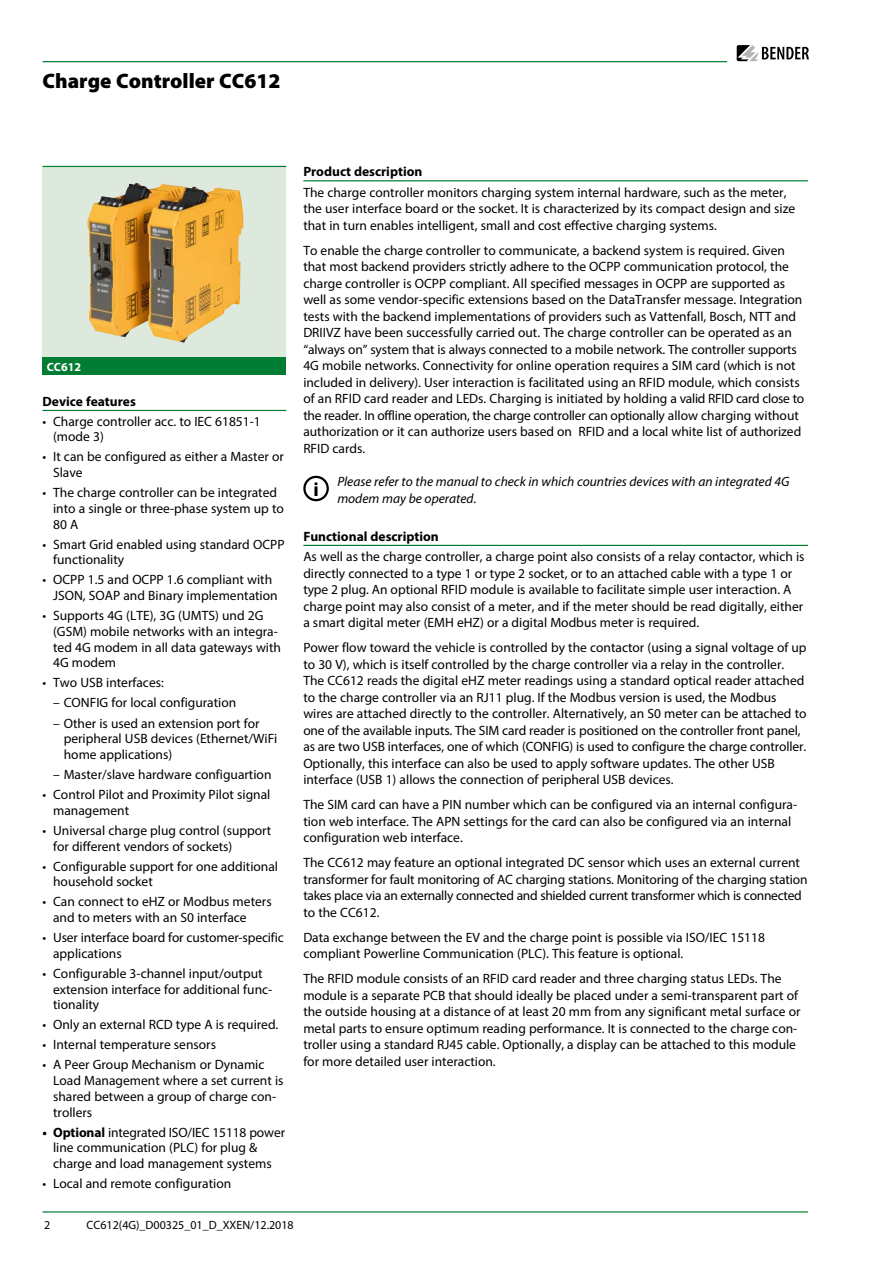
<style>
.page{position:relative;width:893px;height:1263px;background:#fff}
.page>*{position:absolute;margin:0;border:0;box-sizing:border-box;transform-origin:0 0}
.t1{font:900 21px "Myriad Pro";color:#000}
.t2{font:700 19.5px "Myriad Pro";color:#000}
.t3{font:13.5px/16.5px "Myriad Pro";color:#000}
.t4{font:italic 13.5px/16.5px "Myriad Pro";color:#000}
.t5{font:700 13.5px "Myriad Pro";color:#000}
.t6{font:12px "Myriad Pro";color:#000}
.t7{font:700 12px "Myriad Pro";color:#fff}
.s1{font-weight:700}
</style>
<div class="page">
<hr style="left:43px;top:61px;width:684px;height:1px;background:#007d32">
<hr style="left:43px;top:1211px;width:765px;height:1px;background:#007d32">
<svg style="left:737px;top:45px;width:72px;height:16px"></svg>
<div style="left:43px;top:167px;width:243px;height:191px;background:#dce9dc"></div>
<img style="left:87px;top:183px;width:157px;height:160px">
<hr style="left:43px;top:410px;width:243px;height:1px;background:#007d32">
<hr style="left:303px;top:180px;width:505px;height:1px;background:#007d32">
<hr style="left:303px;top:545px;width:505px;height:1px;background:#007d32">
<div style="left:303px;top:476px;width:26px;height:25px;border:2px solid #000;border-radius:50%"></div>
<div style="left:43px;top:358px;width:243px;height:17px;background:#007d32"></div>
<hr style="left:43px;top:166px;width:243px;height:1px;background:#007d32">
<h1 class="t1" style="left:43px;top:69px;width:240px">Charge Controller CC612</h1>
<p class="t7" style="left:47px;top:359px;width:36px">CC612</p>
<p class="t5" style="left:43px;top:392px;width:95px">Device features</p>
<p class="t3" style="left:53px;top:413px;width:209px;line-height:15.8px;text-indent:-11px">• Charge controller acc. to IEC 61851-1 (mode 3)</p>
<p class="t3" style="left:53px;top:449px;width:232px;line-height:15.8px;text-indent:-11px">• It can be configured as either a Master or<br>Slave</p>
<p class="t3" style="left:53px;top:484px;width:232px;line-height:15.8px;text-indent:-11px">• The charge controller can be integrated into a single or three-phase system up to<br>80 A</p>
<p class="t3" style="left:53px;top:536px;width:233px;line-height:15.8px;text-indent:-11px">• Smart Grid enabled using standard OCPP functionality</p>
<p class="t3" style="left:53px;top:572px;width:226px;line-height:15.8px;text-indent:-11px">• OCPP 1.5 and OCPP 1.6 compliant with<br>JSON, SOAP and Binary implementation</p>
<p class="t3" style="left:53px;top:608px;width:229px;line-height:15.8px;text-indent:-11px">• Supports 4G (LTE), 3G (UMTS) und 2G (GSM) mobile networks with an integra&shy;ted 4G modem in all data gateways with<br>4G modem</p>
<p class="t3" style="left:43px;top:674px;width:123px">• Two USB interfaces:</p>
<p class="t3" style="left:53px;top:694px;width:185px">– CONFIG for local configuration</p>
<p class="t3" style="left:64px;top:715px;width:215px;line-height:15.8px;text-indent:-11px">– Other is used an extension port for peripheral USB devices (Ethernet/WiFi home applications)</p>
<p class="t3" style="left:53px;top:766px;width:220px">– Master/slave hardware configuartion</p>
<p class="t3" style="left:53px;top:786px;width:219px;line-height:15.8px;text-indent:-11px">• Control Pilot and Proximity Pilot signal management</p>
<p class="t3" style="left:53px;top:822px;width:220px;line-height:15.8px;text-indent:-11px">• Universal charge plug control (support for different vendors of sockets)</p>
<p class="t3" style="left:53px;top:858px;width:226px;line-height:15.8px;text-indent:-11px">• Configurable support for one additional household socket</p>
<p class="t3" style="left:53px;top:894px;width:220px;line-height:15.8px;text-indent:-11px">• Can connect to eHZ or Modbus meters and to meters with an S0 interface</p>
<p class="t3" style="left:53px;top:929px;width:232px;line-height:15.8px;text-indent:-11px">• User interface board for customer-specific applications</p>
<p class="t3" style="left:53px;top:965px;width:221px;line-height:15.8px;text-indent:-11px">• Configurable 3-channel input/output extension interface for additional func&shy;tionality</p>
<p class="t3" style="left:43px;top:1016px;width:237px">• Only an external RCD type A is required.</p>
<p class="t3" style="left:43px;top:1036px;width:175px">• Internal temperature sensors</p>
<p class="t3" style="left:53px;top:1057px;width:232px;line-height:15.8px;text-indent:-11px">• A Peer Group Mechanism or Dynamic<br>Load Management where a set current is shared between a group of charge con&shy;trollers</p>
<p class="t3" style="left:53px;top:1124px;width:233px;line-height:15.8px;text-indent:-11px"><span class="s1">• Optional</span> integrated ISO/IEC 15118 power line communication (PLC) for plug &amp; charge and load management systems</p>
<p class="t3" style="left:43px;top:1175px;width:190px">• Local and remote configuration</p>
<p class="t5" style="left:303px;top:163px;width:121px">Product description</p>
<p class="t3" style="left:303px;top:184px;width:493px">The charge controller monitors charging system internal hardware, such as the meter, the user interface board or the socket. It is characterized by its compact design and size that in turn enables intelligent, small and cost effective charging systems.</p>
<p class="t3" style="left:303px;top:242px;width:502px">To enable the charge controller to communicate, a backend system is required. Given that most backend providers strictly adhere to the OCPP communication protocol, the charge controller is OCPP compliant. All specified messages in OCPP are supported as well as some vendor-specific extensions based on the DataTransfer message. Integration tests with the backend implementations of providers such as Vattenfall, Bosch, NTT and DRIIVZ have been successfully carried out. The charge controller can be operated as an “always on” system that is always connected to a mobile network. The controller supports 4G mobile networks. Connectivity for online operation requires a SIM card (which is not included in delivery). User interaction is facilitated using an RFID module, which consists of an RFID card reader and LEDs. Charging is initiated by holding a valid RFID card close to the reader. In offline operation, the charge controller can optionally allow charging without authorization or it can authorize users based on RFID and a local white list of authorized RFID cards.</p>
<h2 class="t2" style="left:313px;top:476px;width:7px">i</h2>
<p class="t4" style="left:337px;top:473px;width:454px">Please refer to the manual to check in which countries devices with an integrated 4G modem may be operated.</p>
<p class="t5" style="left:303px;top:527px;width:137px">Functional description</p>
<p class="t3" style="left:303px;top:548px;width:503px">As well as the charge controller, a charge point also consists of a relay contactor, which is directly connected to a type 1 or type 2 socket, or to an attached cable with a type 1 or type 2 plug. An optional RFID module is available to facilitate simple user interaction. A charge point may also consist of a meter, and if the meter should be read digitally, either a smart digital meter (EMH eHZ) or a digital Modbus meter is required.</p>
<p class="t3" style="left:303px;top:639px;width:505px">Power flow toward the vehicle is controlled by the contactor (using a signal voltage of up to 30 V), which is itself controlled by the charge controller via a relay in the controller.<br>The CC612 reads the digital eHZ meter readings using a standard optical reader attached to the charge controller via an RJ11 plug. If the Modbus version is used, the Modbus wires are attached directly to the controller. Alternatively, an S0 meter can be attached to one of the available inputs. The SIM card reader is positioned on the controller front panel, as are two USB interfaces, one of which (CONFIG) is used to configure the charge controller.<br>Optionally, this interface can also be used to apply software updates. The other USB interface (USB 1) allows the connection of peripheral USB devices.</p>
<p class="t3" style="left:303px;top:796px;width:495px">The SIM card can have a PIN number which can be configured via an internal configura&shy;tion web interface. The APN settings for the card can also be configured via an internal configuration web interface.</p>
<p class="t3" style="left:303px;top:854px;width:506px">The CC612 may feature an optional integrated DC sensor which uses an external current transformer for fault monitoring of AC charging stations. Monitoring of the charging station takes place via an externally connected and shielded current transformer which is connected to the CC612.</p>
<p class="t3" style="left:303px;top:929px;width:463px">Data exchange between the EV and the charge point is possible via ISO/IEC 15118 compliant Powerline Communication (PLC). This feature is optional.</p>
<p class="t3" style="left:303px;top:970px;width:499px">The RFID module consists of an RFID card reader and three charging status LEDs. The module is a separate PCB that should ideally be placed under a semi-transparent part of the outside housing at a distance of at least 20 mm from any significant metal surface or metal parts to ensure optimum reading performance. It is connected to the charge con&shy;troller using a standard RJ45 cable. Optionally, a display can be attached to this module for more detailed user interaction.</p>
<p class="t6" style="left:44px;top:1217px;width:8px">2</p>
<p class="t6" style="left:87px;top:1217px;width:209px">CC612(4G)_D00325_01_D_XXEN/12.2018</p>
</div>
